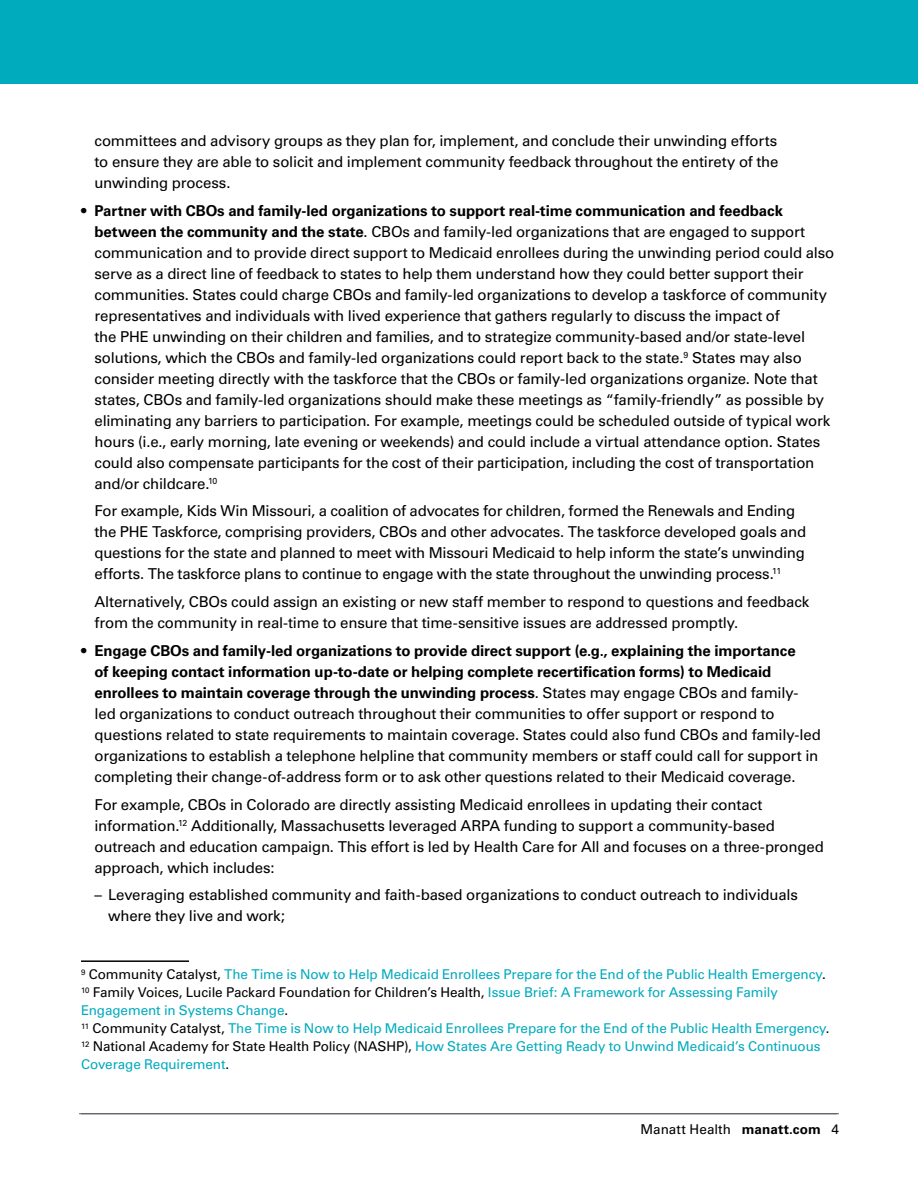
<style>
.page{position:relative;width:918px;height:1188px;background:#fff}
.page>*{position:absolute;margin:0;border:0;box-sizing:border-box;transform-origin:0 0}
.Text_1_-_Indented{font:15px/21px "Univers LT Std";letter-spacing:-.015em;color:#000}
.Text_1_-_Indented-Bu{font:15px/21px "Univers LT Std";letter-spacing:-.01em;color:#000}
.Footnote{font:13.5px/18px "Univers LT Std";letter-spacing:-.01em;color:#00abbe}
.t1{font:13.5px "Univers LT Std";letter-spacing:.005em;color:#000}
.s1{font-weight:700}
.s2{color:#000}
</style>
<div class="page">
<div style="left:0;top:0;width:918px;height:84px;background:#00abbe"></div>
<hr style="left:81px;top:960px;width:108px;height:2px;background:#000">
<hr style="left:79px;top:1113px;width:760px;height:1px;background:#5c5e67">
<p class="Text_1_-_Indented" style="left:94px;top:130px;width:686px;text-align:justify">committees and advisory groups as they plan for, implement, and conclude their unwinding efforts to ensure they are able to solicit and implement community feedback throughout the entirety of the unwinding process.</p>
<p class="Text_1_-_Indented" style="left:94px;top:200px;width:741px;text-indent:-14px">• <span class="s1">Partner with CBOs and family-led organizations to support real-time communication and feedback between the community and the state</span>. CBOs and family-led organizations that are engaged to support communication and to provide direct support to Medicaid enrollees during the unwinding period could also serve as a direct line of feedback to states to help them understand how they could better support their communities. States could charge CBOs and family-led organizations to develop a taskforce of community representatives and individuals with lived experience that gathers regularly to discuss the impact of<br>the PHE unwinding on their children and families, and to strategize community-based and/or state-level solutions, which the CBOs and family-led organizations could report back to the state.<sup>9</sup> States may also consider meeting directly with the taskforce that the CBOs or family-led organizations organize. Note that states, CBOs and family-led organizations should make these meetings as “family-friendly” as possible by eliminating any barriers to participation. For example, meetings could be scheduled outside of typical work hours (i.e., early morning, late evening or weekends) and could include a virtual attendance option. States could also compensate participants for the cost of their participation, including the cost of transportation and/or childcare.<sup>10</sup></p>
<p class="Text_1_-_Indented" style="left:94px;top:501px;width:713px">For example, Kids Win Missouri, a coalition of advocates for children, formed the Renewals and Ending the PHE Taskforce, comprising providers, CBOs and other advocates. The taskforce developed goals and questions for the state and planned to meet with Missouri Medicaid to help inform the state’s unwinding efforts. The taskforce plans to continue to engage with the state throughout the unwinding process.<sup>11</sup></p>
<p class="Text_1_-_Indented" style="left:94px;top:591px;width:716px">Alternatively, CBOs could assign an existing or new staff member to respond to questions and feedback from the community in real-time to ensure that time-sensitive issues are addressed promptly.</p>
<p class="Text_1_-_Indented" style="left:94px;top:640px;width:728px;text-indent:-14px">• <span class="s1">Engage CBOs and family-led organizations to provide direct support (e.g., explaining the importance<br>of keeping contact information up-to-date or helping complete recertification forms) to Medicaid enrollees to maintain coverage through the unwinding process</span>. States may engage CBOs and family&shy;led organizations to conduct outreach throughout their communities to offer support or respond to questions related to state requirements to maintain coverage. States could also fund CBOs and family-led organizations to establish a telephone helpline that community members or staff could call for support in completing their change-of-address form or to ask other questions related to their Medicaid coverage.</p>
<p class="Text_1_-_Indented-Bu" style="left:94px;top:794px;width:731px">For example, CBOs in Colorado are directly assisting Medicaid enrollees in updating their contact information.<sup>12</sup> Additionally, Massachusetts leveraged ARPA funding to support a community-based outreach and education campaign. This effort is led by Health Care for All and focuses on a three-pronged approach, which includes:</p>
<p class="Text_1_-_Indented" style="left:108px;top:885px;width:692px;text-indent:-14px">– Leveraging established community and faith-based organizations to conduct outreach to individuals where they live and work;</p>
<p class="Footnote" style="left:81px;top:965px;width:746px"><sup>9</sup> <span class="s2">Community Catalyst,</span> The Time is Now to Help Medicaid Enrollees Prepare for the End of the Public Health Emergency<span class="s2">.</span></p>
<p class="Footnote" style="left:81px;top:983px;width:699px"><sup>10</sup> <span class="s2">Family Voices, Lucile Packard Foundation for Children’s Health,</span> Issue Brief: A Framework for Assessing Family<br>Engagement in Systems Change<span class="s2">.</span></p>
<p class="Footnote" style="left:81px;top:1019px;width:750px"><sup>11</sup> <span class="s2">Community Catalyst,</span> The Time is Now to Help Medicaid Enrollees Prepare for the End of the Public Health Emergency<span class="s2">.</span></p>
<p class="Footnote" style="left:81px;top:1037px;width:741px"><sup>12</sup> <span class="s2">National Academy for State Health Policy (NASHP),</span> How States Are Getting Ready to Unwind Medicaid’s Continuous<br>Coverage Requirement<span class="s2">.</span></p>
<p class="t1" style="left:641px;top:1121px;width:200px">Manatt Health <span class="s1">manatt.com</span> 4</p>
</div>
